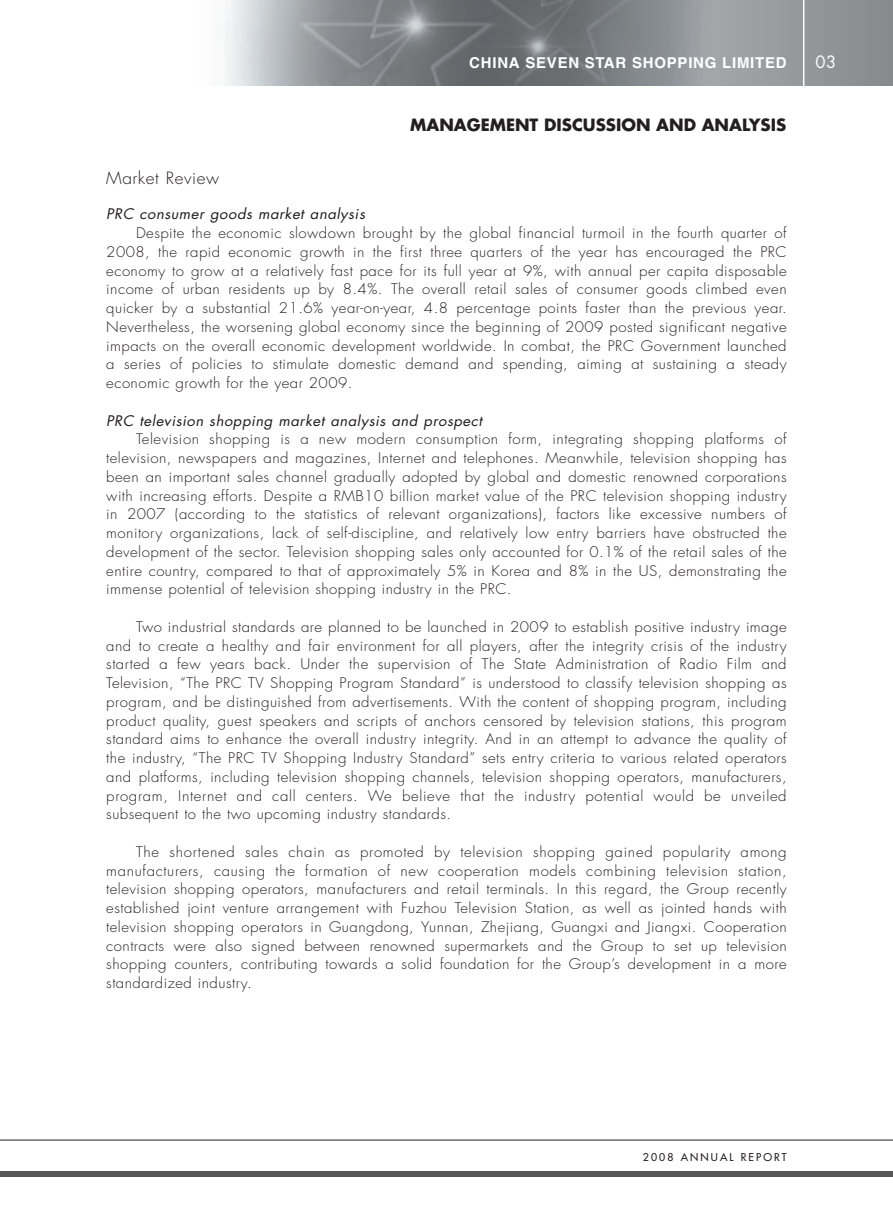
<style>
.page{position:relative;width:893px;height:1212px;background:#fff}
.page>*{position:absolute;margin:0;border:0;box-sizing:border-box;transform-origin:0 0}
.t1{font:700 16.5px "Futura Std";color:#231f20}
.t2{font:300 16.5px "Futura Std";letter-spacing:.03em;color:#231f20;scale:1.05 1}
.t3{font:16.5px "Futura Std";color:#fff}
.t4{font:700 15px "Helvetica LT Std";letter-spacing:.05em;color:#fff}
.t5{font:300 14.25px/18.8px "Futura Std";letter-spacing:.03em;color:#231f20;text-align:justify;scale:1.05 1}
.t6{font:italic 14.25px "Futura Std";letter-spacing:.03em;color:#231f20;scale:1.05 1}
.t7{font:500 10.5px "Futura Std";letter-spacing:.2em;color:#231f20}
</style>
<div class="page">
<img style="left:225px;top:0;width:668px;height:85px">
<hr style="left:0;top:1140px;width:893px;height:1px;background:#231f20">
<hr style="left:803px;top:0;width:1px;height:91px;background:#fff">
<div style="left:0;top:1171px;width:893px;height:5px;background:#57585a"></div>
<p class="t4" style="left:469px;top:54px;width:319px">CHINA SEVEN STAR SHOPPING LIMITED</p>
<p class="t3" style="left:815px;top:52px;width:22px">03</p>
<p class="t1" style="left:410px;top:115px;width:377px">MANAGEMENT DISCUSSION AND ANALYSIS</p>
<p class="t2" style="left:106px;top:168px;width:109px">Market Review</p>
<p class="t6" style="left:106px;top:209px;width:248px">PRC consumer goods market analysis</p>
<p class="t5" style="left:106px;top:225px;width:649px;text-indent:30px">Despite the economic slowdown brought by the global financial turmoil in the fourth quarter of 2008, the rapid economic growth in the first three quarters of the year has encouraged the PRC economy to grow at a relatively fast pace for its full year at 9%, with annual per capita disposable income of urban residents up by 8.4%. The overall retail sales of consumer goods climbed even quicker by a substantial 21.6% year-on-year, 4.8 percentage points faster than the previous year.<br>Nevertheless, the worsening global economy since the beginning of 2009 posted significant negative impacts on the overall economic development worldwide. In combat, the PRC Government launched a series of policies to stimulate domestic demand and spending, aiming at sustaining a steady economic growth for the year 2009.</p>
<p class="t6" style="left:106px;top:416px;width:359px">PRC television shopping market analysis and prospect</p>
<p class="t5" style="left:106px;top:432px;width:650px;text-indent:30px">Television shopping is a new modern consumption form, integrating shopping platforms of television, newspapers and magazines, Internet and telephones. Meanwhile, television shopping has been an important sales channel gradually adopted by global and domestic renowned corporations with increasing efforts. Despite a RMB10 billion market value of the PRC television shopping industry in 2007 (according to the statistics of relevant organizations), factors like excessive numbers of monitory organizations, lack of self-discipline, and relatively low entry barriers have obstructed the development of the sector. Television shopping sales only accounted for 0.1% of the retail sales of the entire country, compared to that of approximately 5% in Korea and 8% in the US, demonstrating the immense potential of television shopping industry in the PRC.</p>
<p class="t5" style="left:106px;top:619px;width:649px;text-indent:30px">Two industrial standards are planned to be launched in 2009 to establish positive industry image and to create a healthy and fair environment for all players, after the integrity crisis of the industry started a few years back. Under the supervision of The State Administration of Radio Film and Television, “The PRC TV Shopping Program Standard” is understood to classify television shopping as program, and be distinguished from advertisements. With the content of shopping program, including product quality, guest speakers and scripts of anchors censored by television stations, this program standard aims to enhance the overall industry integrity. And in an attempt to advance the quality of the industry, “The PRC TV Shopping Industry Standard” sets entry criteria to various related operators and platforms, including television shopping channels, television shopping operators, manufacturers, program, Internet and call centers. We believe that the industry potential would be unveiled subsequent to the two upcoming industry standards.</p>
<p class="t5" style="left:106px;top:844px;width:649px;text-indent:30px">The shortened sales chain as promoted by television shopping gained popularity among manufacturers, causing the formation of new cooperation models combining television station, television shopping operators, manufacturers and retail terminals. In this regard, the Group recently established joint venture arrangement with Fuzhou Television Station, as well as jointed hands with television shopping operators in Guangdong, Yunnan, Zhejiang, Guangxi and Jiangxi. Cooperation contracts were also signed between renowned supermarkets and the Group to set up television shopping counters, contributing towards a solid foundation for the Group’s development in a more standardized industry.</p>
<p class="t7" style="left:643px;top:1151px;width:145px">2008 ANNUAL REPORT</p>
</div>
